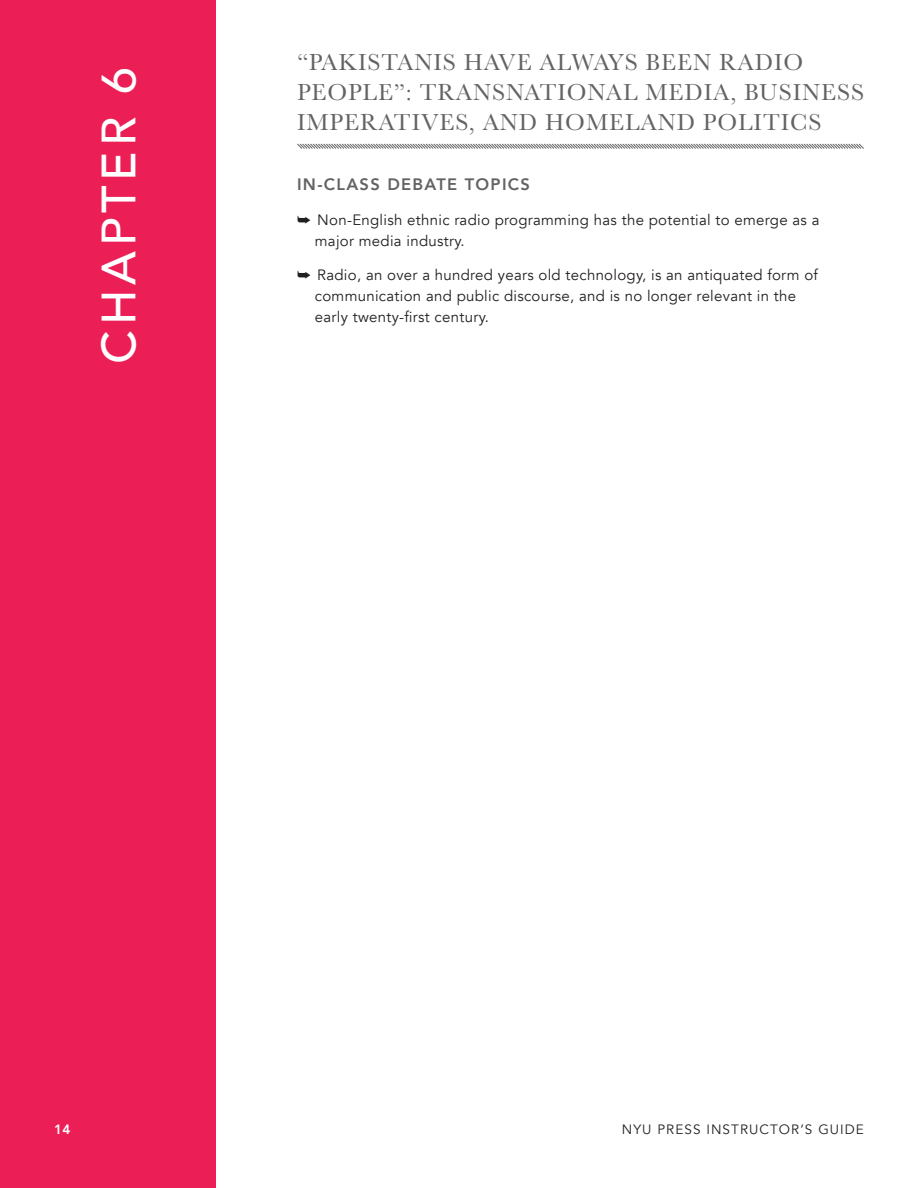
<style>
.page{position:relative;width:918px;height:1188px;background:#fff}
.page>*{position:absolute;margin:0;border:0;box-sizing:border-box;transform-origin:0 0}
.t1{font:500 48px "Avenir";letter-spacing:.1em;color:#fff}
.t2{font:24px/30px "Baskerville";letter-spacing:.04em;color:#636366}
.t3{font:800 16.5px "Avenir";letter-spacing:.08em;color:#636366}
.t4{font:15px/21px "Avenir";letter-spacing:.02em;color:#231f20}
.t5{font:13.5px "Avenir";letter-spacing:.08em;color:#231f20}
.t6{font:800 13.5px "Avenir";color:#fff}
</style>
<div class="page">
<div style="left:0;top:0;width:216px;height:1188px;background:#eb1f55"></div>
<svg style="left:297px;top:143px;width:567px;height:6px"></svg>
<h1 class="t1" style="left:77px;top:364px;width:298px;rotate:-90deg">CHAPTER 6</h1>
<h2 class="t2" style="left:297px;top:48px;width:569px">“PAKISTANIS HAVE ALWAYS BEEN RADIO<br>PEOPLE”: TRANSNATIONAL MEDIA, BUSINESS<br>IMPERATIVES, AND HOMELAND POLITICS</h2>
<p class="t3" style="left:297px;top:172px;width:235px">IN-CLASS DEBATE TOPICS</p>
<p class="t4" style="left:315px;top:209px;width:506px;text-indent:-18px">➥ Non-English ethnic radio programming has the potential to emerge as a major media industry.</p>
<p class="t4" style="left:315px;top:265px;width:505px;text-indent:-18px">➥ Radio, an over a hundred years old technology, is an antiquated form of communication and public discourse, and is no longer relevant in the early twenty-first century.</p>
<p class="t6" style="left:54px;top:1119px;width:18px">14</p>
<p class="t5" style="left:622px;top:1121px;width:244px">NYU PRESS INSTRUCTOR’S GUIDE</p>
</div>
